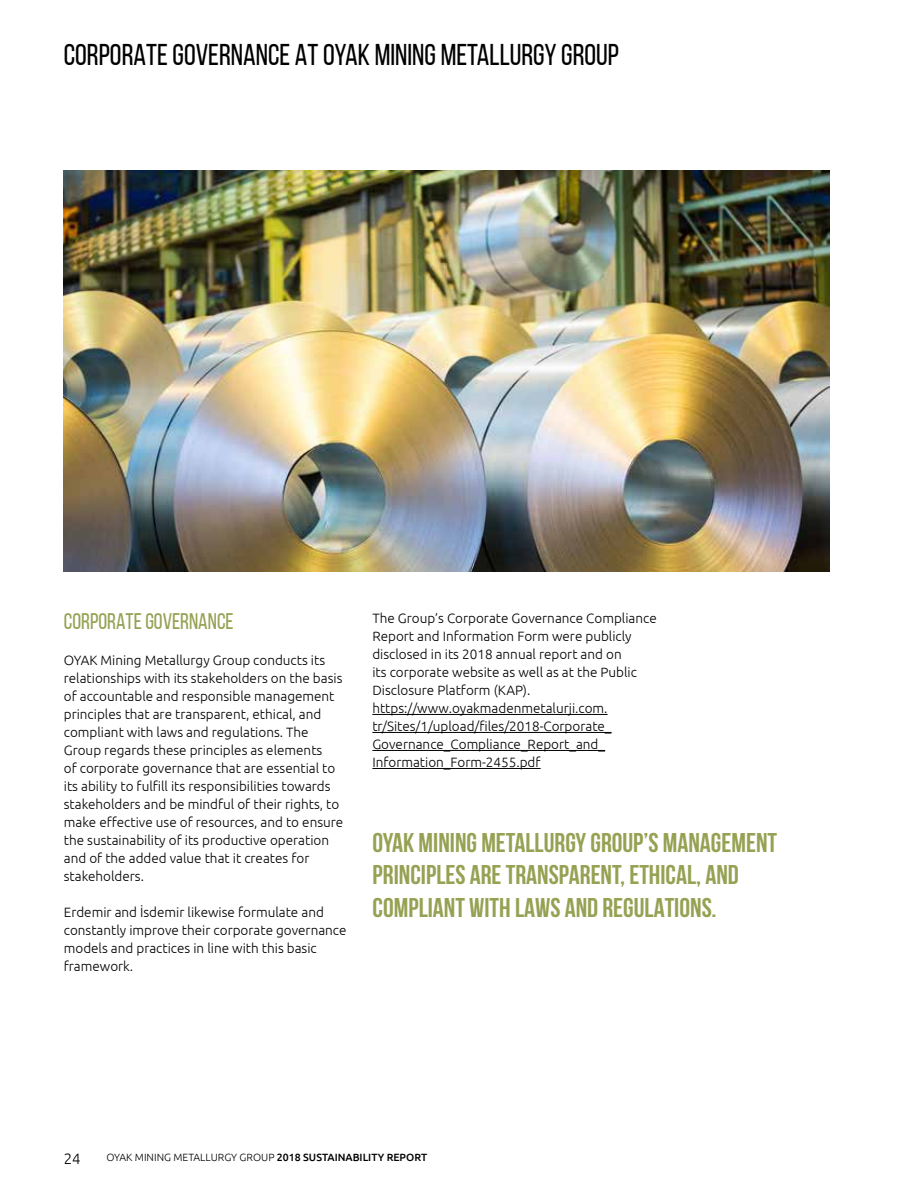
<style>
.page{position:relative;width:915px;height:1191px;background:#fff}
.page>*{position:absolute;margin:0;border:0;box-sizing:border-box;transform-origin:0 0}
.t1{font:30px "Bebas Neue";color:#000}
.t2{font:700 27px/32.4px "Bebas Neue";color:#96a153}
.t3{font:22.5px "Bebas Neue";color:#96a153}
.t4{font:300 15px "Ubuntu";color:#000}
.t5{font:300 13.5px/18px "Ubuntu";color:#000}
.t6{font:300 10.5px "Ubuntu";color:#000}
.s1{font-weight:500}
</style>
<div class="page">
<hr style="left:372px;top:714px;width:235px;height:1px;background:#000">
<hr style="left:372px;top:732px;width:239px;height:1px;background:#000">
<hr style="left:372px;top:750px;width:233px;height:1px;background:#000">
<hr style="left:372px;top:768px;width:168px;height:1px;background:#000">
<img style="left:64px;top:170px;width:765px;height:401px">
<h1 class="t1" style="left:64px;top:38px;width:556px">CORPORATE GOVERNANCE AT OYAK MINING METALLURGY GROUP</h1>
<h3 class="t3" style="left:64px;top:609px;width:171px">CORPORATE GOVERNANCE</h3>
<p class="t5" style="left:64px;top:651px;width:281px">OYAK Mining Metallurgy Group conducts its relationships with its stakeholders on the basis of accountable and responsible management principles that are transparent, ethical, and compliant with laws and regulations. The Group regards these principles as elements<br>of corporate governance that are essential to its ability to fulfill its responsibilities towards stakeholders and be mindful of their rights, to make effective use of resources, and to ensure the sustainability of its productive operation and of the added value that it creates for stakeholders.</p>
<p class="t5" style="left:64px;top:903px;width:284px">Erdemir and İsdemir likewise formulate and constantly improve their corporate governance models and practices in line with this basic framework.</p>
<p class="t5" style="left:372px;top:609px;width:286px">The Group’s Corporate Governance Compliance Report and Information Form were publicly disclosed in its 2018 annual report and on<br>its corporate website as well as at the Public Disclosure Platform (KAP). https://www.oyakmadenmetalurji.com. tr/Sites/1/upload/files/2018-Corporate_ Governance_Compliance_Report_and_ Information_Form-2455.pdf</p>
<h2 class="t2" style="left:372px;top:826px;width:406px">OYAK MINING METALLURGY GROUP’S MANAGEMENT<br>PRINCIPLES ARE TRANSPARENT, ETHICAL, AND<br>COMPLIANT WITH LAWS AND REGULATIONS.</h2>
<p class="t4" style="left:64px;top:1150px;width:18px">24</p>
<p class="t6" style="left:106px;top:1150px;width:322px">OYAK MINING METALLURGY GROUP <span class="s1">2018 SUSTAINABILITY REPORT</span></p>
</div>
